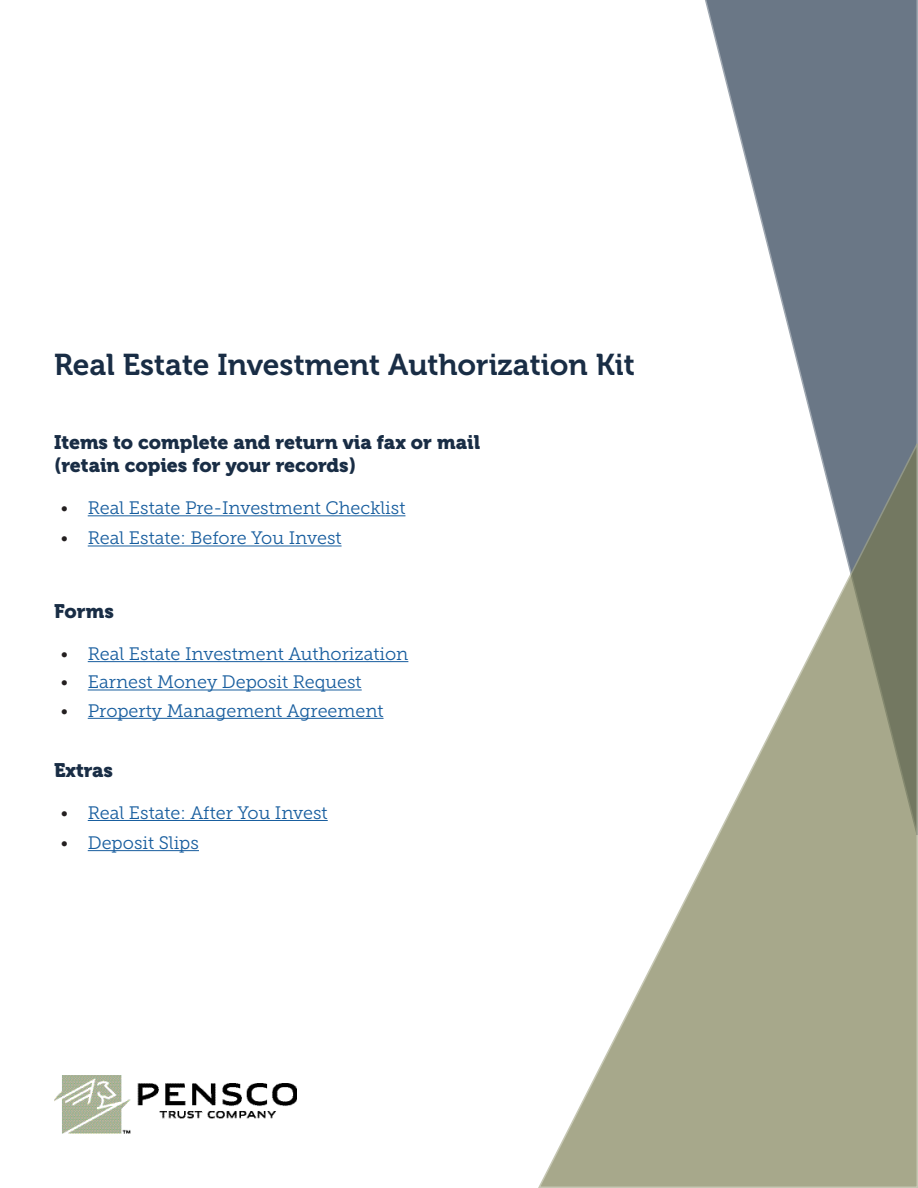
<style>
.page{position:relative;width:918px;height:1188px;background:#fff}
.page>*{position:absolute;margin:0;border:0;box-sizing:border-box;transform-origin:0 0}
.Paragraph_Style_1{font:30px "Museo 700";color:#192d45}
.Paragraph_Style_2{font:19.5px/23.4px "Museo 900";color:#192d45}
.t1{font:18px "Museo Slab 300";color:#175d9e}
.s1{color:#231f20}
</style>
<div class="page">
<svg style="left:705px;top:0;width:213px;height:438px"></svg>
<svg style="left:538px;top:438px;width:380px;height:750px"></svg>
<img style="left:54px;top:1075px;width:243px;height:59px">
<hr style="left:88px;top:515px;width:317px;height:1px;background:#175d9e">
<hr style="left:88px;top:546px;width:254px;height:1px;background:#175d9e">
<hr style="left:88px;top:661px;width:320px;height:1px;background:#175d9e">
<hr style="left:88px;top:690px;width:274px;height:1px;background:#175d9e">
<hr style="left:88px;top:718px;width:296px;height:1px;background:#175d9e">
<hr style="left:88px;top:820px;width:240px;height:1px;background:#175d9e">
<hr style="left:88px;top:850px;width:111px;height:1px;background:#175d9e">
<p class="Paragraph_Style_1" style="left:54px;top:348px;width:582px">Real Estate Investment Authorization Kit</p>
<p class="Paragraph_Style_2" style="left:54px;top:430px;width:428px">Items to complete and return via fax or mail (retain copies for your records)</p>
<p class="t1" style="left:61px;top:498px;width:346px"><span class="s1">•</span> Real Estate Pre-Investment Checklist</p>
<p class="t1" style="left:61px;top:528px;width:282px"><span class="s1">•</span> Real Estate: Before You Invest</p>
<p class="Paragraph_Style_2" style="left:54px;top:600px;width:61px">Forms</p>
<p class="t1" style="left:61px;top:644px;width:349px"><span class="s1">•</span> Real Estate Investment Authorization</p>
<p class="t1" style="left:61px;top:672px;width:302px"><span class="s1">•</span> Earnest Money Deposit Request</p>
<p class="t1" style="left:61px;top:700px;width:324px"><span class="s1">•</span> Property Management Agreement</p>
<p class="Paragraph_Style_2" style="left:54px;top:758px;width:61px">Extras</p>
<p class="t1" style="left:61px;top:803px;width:269px"><span class="s1">•</span> Real Estate: After You Invest</p>
<p class="t1" style="left:61px;top:833px;width:140px"><span class="s1">•</span> Deposit Slips</p>
</div>
